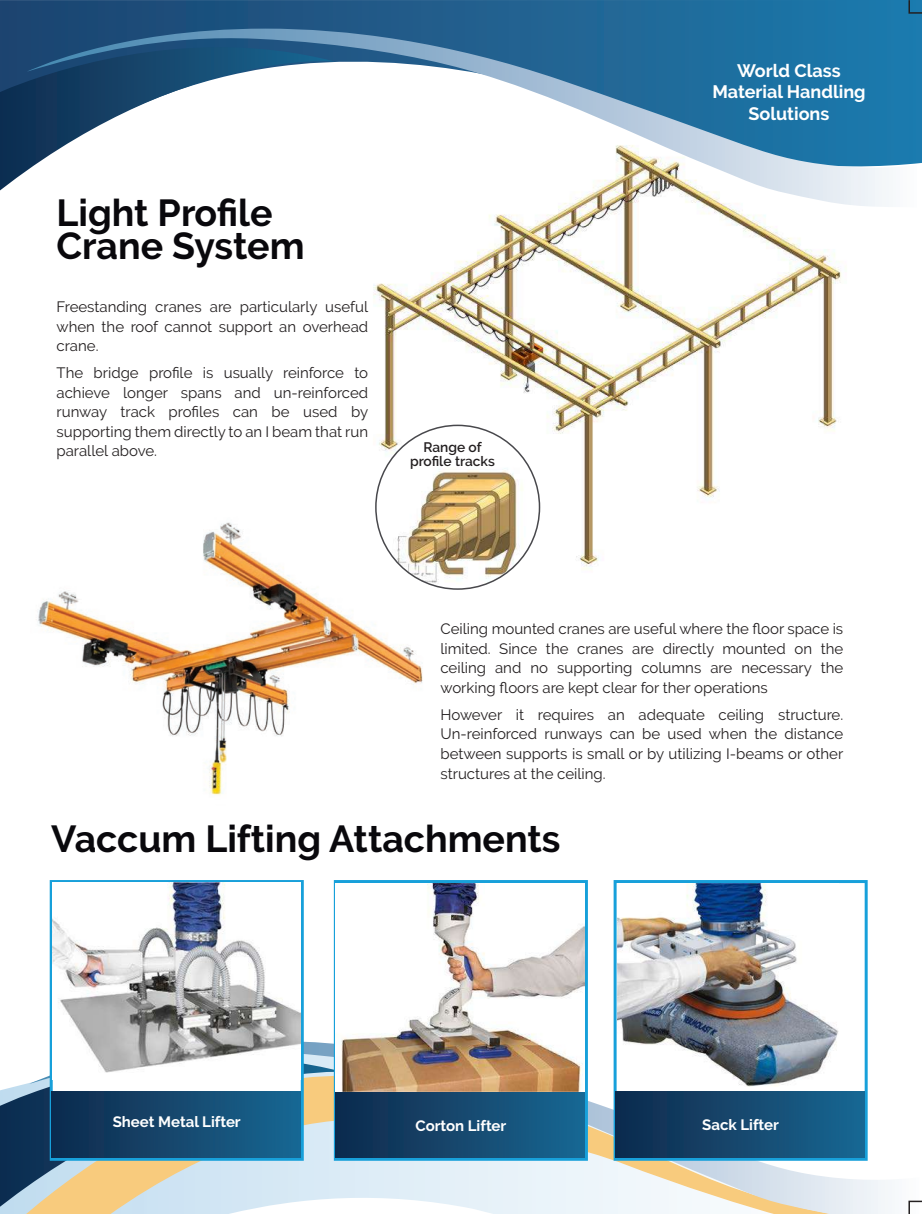
<style>
.page{position:relative;width:922px;height:1214px;background:#fff}
.page>*{position:absolute;margin:0;border:0;box-sizing:border-box;transform-origin:0 0}
.t1{font:700 37.5px/33px "Raleway";color:#09080c}
.t2{font:700 18px/21.6px "Raleway";color:#fff;text-align:center}
.t3{font:15px/19.5px "Raleway";color:#231f20;text-align:justify}
.t4{font:700 15px "Raleway";color:#fff}
.t5{font:600 13.8px/13.8px "Raleway";color:#231f20;text-align:center}
</style>
<div class="page">
<img style="left:38px;top:522px;width:385px;height:273px">
<img style="left:351px;top:209px;width:490px;height:367px">
<svg style="left:0;top:1083px;width:29px;height:130px;background:#3c5c7b"></svg>
<svg style="left:29px;top:1040px;width:863px;height:174px"></svg>
<svg style="left:0;top:0;width:922px;height:164px;background:#1e5e8d"></svg>
<svg style="left:27px;top:29px;width:890px;height:180px"></svg>
<svg style="left:0;top:47px;width:335px;height:151px"></svg>
<div style="left:50px;top:880px;width:254px;height:280px;background:#fff;border:3px solid #17a0da"></div>
<div style="left:51px;top:1091px;width:250px;height:66px;background:linear-gradient(to right,#0f294c,#196792)"></div>
<svg style="left:334px;top:880px;width:254px;height:280px;background:#1998cf"></svg>
<div style="left:335px;top:1091px;width:250px;height:66px;background:linear-gradient(to right,#0f294c,#196792)"></div>
<div style="left:614px;top:880px;width:254px;height:280px;background:#fff;border:3px solid #17a0da"></div>
<div style="left:615px;top:1091px;width:250px;height:66px;background:linear-gradient(to right,#0f294c,#196792)"></div>
<img style="left:376px;top:457px;width:163px;height:130px">
<img style="left:52px;top:882px;width:249px;height:198px">
<img style="left:335px;top:883px;width:250px;height:208px">
<img style="left:617px;top:883px;width:221px;height:203px">
<svg style="left:908px;top:0;width:14px;height:14px"></svg>
<svg style="left:908px;top:1200px;width:14px;height:14px"></svg>
<h1 class="t1" style="left:57px;top:196px;width:250px">Light Profile<br>Crane System</h1>
<p class="t3" style="left:57px;top:297px;width:313px">Freestanding cranes are particularly useful when the roof cannot support an overhead crane.</p>
<p class="t3" style="left:57px;top:363px;width:313px">The bridge profile is usually reinforce to achieve longer spans and un-reinforced runway track profiles can be used by supporting them directly to an I beam that run parallel above.</p>
<p class="t5" style="left:410px;top:440px;width:86px">Range of profile tracks</p>
<p class="t2" style="left:712px;top:60px;width:155px">World Class<br>Material Handling<br>Solutions</p>
<p class="t3" style="left:440px;top:619px;width:404px">Ceiling mounted cranes are useful where the floor space is limited. Since the cranes are directly mounted on the ceiling and no supporting columns are necessary the working floors are kept clear for ther operations</p>
<p class="t3" style="left:440px;top:705px;width:404px">However it requires an adequate ceiling structure.<br>Un-reinforced runways can be used when the distance between supports is small or by utilizing I-beams or other structures at the ceiling.</p>
<h1 class="t1" style="left:51px;top:822px;width:511px">Vaccum Lifting Attachments</h1>
<p class="t4" style="left:113px;top:1112px;width:130px">Sheet Metal Lifter</p>
<p class="t4" style="left:415px;top:1117px;width:92px">Corton Lifter</p>
<p class="t4" style="left:702px;top:1115px;width:78px">Sack Lifter</p>
</div>
